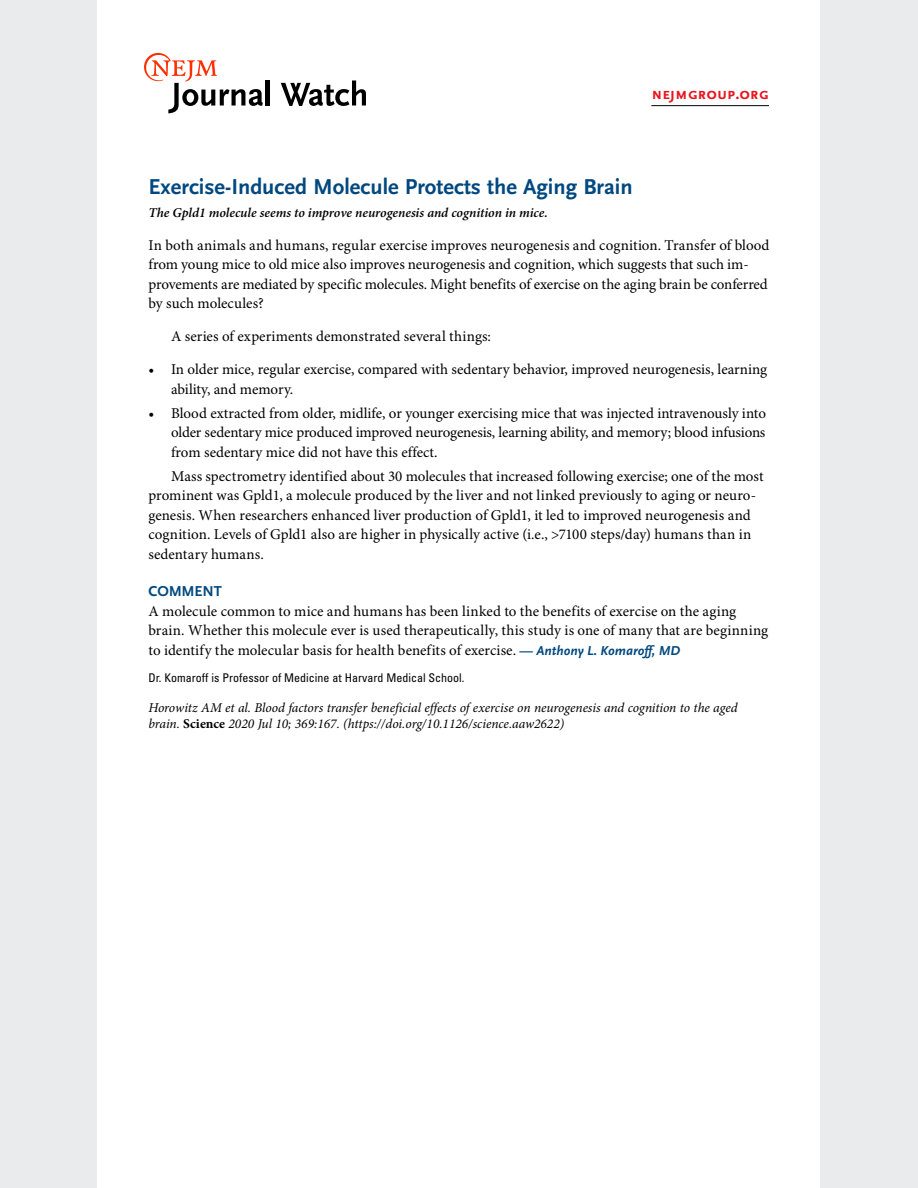
<style>
.page{position:relative;width:918px;height:1188px;background:#fff}
.page>*{position:absolute;margin:0;border:0;box-sizing:border-box;transform-origin:0 0}
.ArticleTitle{font:700 22.5px "OTNEJM Scala Sans LF";color:#00487f}
.t1{font:700 16.5px "OTNEJM Scala Sans Small LF Cap";color:#e81620}
.BodyIndent{font:15px/19.5px "Minion Pro";color:#000}
.Body{font:15px/19.5px "Minion Pro";color:#000}
.CommentHead{font:700 15px "OTNEJM Scala Sans LF";letter-spacing:-.015em;color:#00487f}
.Citation{font:italic 13.5px/16.5px "Minion Pro";letter-spacing:-.005em;color:#000}
.Blurb{font:italic 600 13.5px "Minion Pro";letter-spacing:-.005em;color:#000}
.AuthorBio{font:condensed 12px "Univers LT Std";color:#000}
.s1{font-family:"OTNEJM Scala Sans LF";font-weight:700;font-style:italic;font-size:13.5px;color:#00487f}
.s2{font-weight:700;font-style:normal}
</style>
<div class="page">
<div style="left:0;top:0;width:97px;height:1188px;background:#eaebec"></div>
<div style="left:821px;top:0;width:97px;height:1188px;background:#eaebec"></div>
<hr style="left:651px;top:105px;width:118px;height:1px;background:#000">
<hr style="left:266px;top:80px;width:4px;height:26px;background:#000">
<svg style="left:281px;top:80px;width:85px;height:26px"></svg>
<svg style="left:144px;top:53px;width:119px;height:60px"></svg>
<p class="t1" style="left:651px;top:84px;width:119px">nejmgroup.org</p>
<p class="ArticleTitle" style="left:148px;top:175px;width:486px">Exercise-Induced Molecule Protects the Aging Brain</p>
<p class="Blurb" style="left:148px;top:204px;width:401px">The Gpld1 molecule seems to improve neurogenesis and cognition in mice.</p>
<p class="Body" style="left:148px;top:236px;width:622px">In both animals and humans, regular exercise improves neurogenesis and cognition. Transfer of blood from young mice to old mice also improves neurogenesis and cognition, which suggests that such im&shy;provements are mediated by specific molecules. Might benefits of exercise on the aging brain be conferred by such molecules?</p>
<p class="BodyIndent" style="left:171px;top:327px;width:322px">A series of experiments demonstrated several things:</p>
<p class="BodyIndent" style="left:171px;top:360px;width:598px;text-indent:-22px">• In older mice, regular exercise, compared with sedentary behavior, improved neurogenesis, learning ability, and memory.</p>
<p class="BodyIndent" style="left:171px;top:404px;width:597px;text-align:justify;text-indent:-22px">• Blood extracted from older, midlife, or younger exercising mice that was injected intravenously into older sedentary mice produced improved neurogenesis, learning ability, and memory; blood infusions from sedentary mice did not have this effect.</p>
<p class="BodyIndent" style="left:148px;top:467px;width:617px;text-indent:22px">Mass spectrometry identified about 30 molecules that increased following exercise; one of the most prominent was Gpld1, a molecule produced by the liver and not linked previously to aging or neuro&shy;genesis. When researchers enhanced liver production of Gpld1, it led to improved neurogenesis and cognition. Levels of Gpld1 also are higher in physically active (i.e., &gt;7100 steps/day) humans than in sedentary humans.</p>
<p class="CommentHead" style="left:148px;top:583px;width:75px">COMMENT</p>
<p class="Body" style="left:148px;top:602px;width:621px">A molecule common to mice and humans has been linked to the benefits of exercise on the aging brain. Whether this molecule ever is used therapeutically, this study is one of many that are beginning to identify the molecular basis for health benefits of exercise. <span class="s1">— Anthony L. Komaroff, MD</span></p>
<p class="AuthorBio" style="left:148px;top:670px;width:318px">Dr. Komaroff is Professor of Medicine at Harvard Medical School.</p>
<p class="Citation" style="left:148px;top:699px;width:591px">Horowitz AM et al. Blood factors transfer beneficial effects of exercise on neurogenesis and cognition to the aged brain. <span class="s2">Science</span> 2020 Jul 10; 369:167. (https://doi.org/10.1126/science.aaw2622)</p>
</div>
